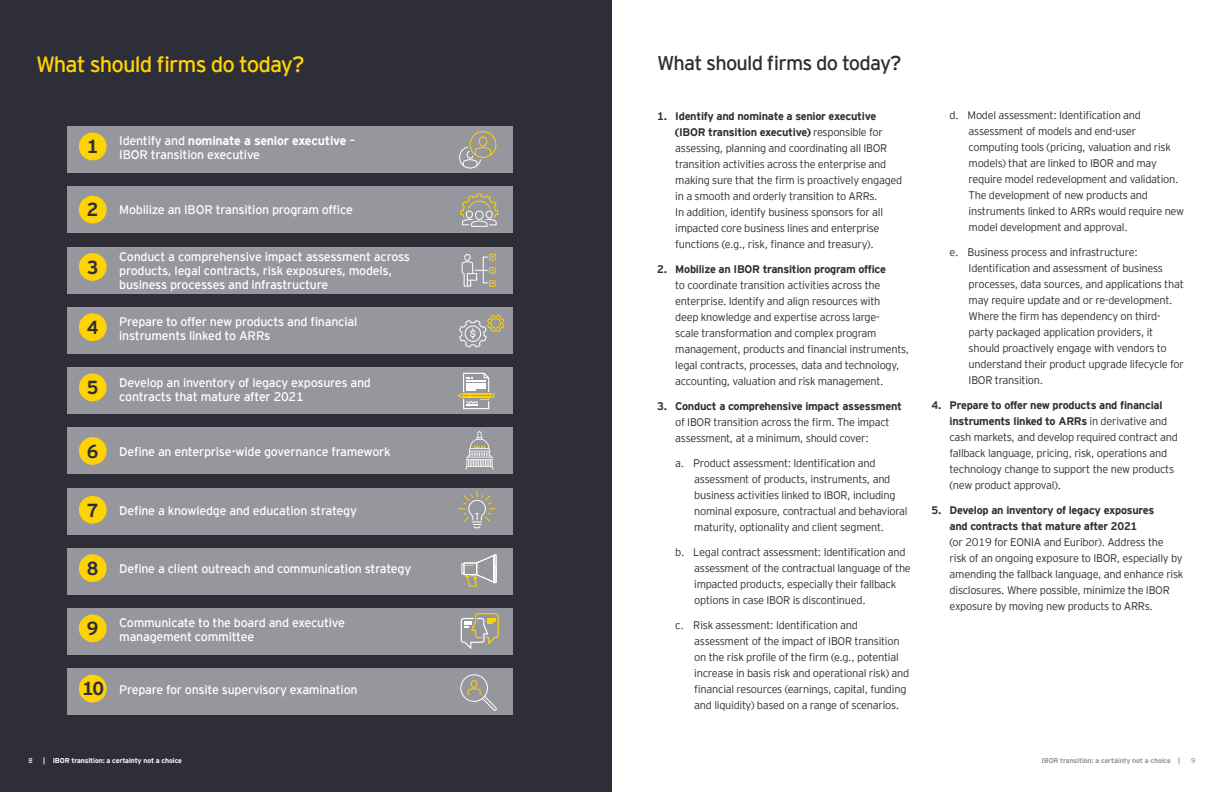
<style>
.page{position:relative;width:1224px;height:792px;background:#fff}
.page>*{position:absolute;margin:0;border:0;box-sizing:border-box;transform-origin:0 0}
.Body{font:22px "EY Interstate";letter-spacing:-.04em;color:#ffd400}
.Body-2{font:20px "EY Interstate";letter-spacing:-.04em;color:#2e2e38}
.t1{font:700 18.8px "EY Interstate";color:#2d2e38}
.t2{font:12.4px/14.3px "EY Interstate";letter-spacing:-.02em;color:#fff}
.Body-3{font:300 11px/16px "EY Interstate";letter-spacing:-.025em;color:#2e2e38}
.t3{font:700 7px "EY Interstate";letter-spacing:-.02em;color:#95959c}
.Document_title_Addit{font:700 7px "EY Interstate";letter-spacing:-.02em;color:#fbfbfd}
.Page_No_s_Right{font:7px "EY Interstate";color:#95959c}
.Page_No_s_Right-2{font:7px "EY Interstate";color:#fbfbfd}
.s1{font-weight:700}
.s2{font-weight:700;font-size:18.8px;color:#2d2e38}
</style>
<div class="page">
<div style="left:0;top:0;width:612px;height:792px;background:#2e2e38"></div>
<div style="left:67px;top:608px;width:446px;height:47px;background:#96969d"></div>
<div style="left:67px;top:126px;width:446px;height:47px;background:#96969d"></div>
<div style="left:79px;top:133px;width:28px;height:27px;background:#fed304;border-radius:50%"></div>
<div style="left:67px;top:186px;width:446px;height:47px;background:#96969d"></div>
<div style="left:79px;top:196px;width:28px;height:28px;background:#fed304;border-radius:50%"></div>
<div style="left:67px;top:247px;width:446px;height:47px;background:#96969d"></div>
<div style="left:79px;top:253px;width:28px;height:28px;background:#fed304;border-radius:50%"></div>
<div style="left:67px;top:307px;width:446px;height:47px;background:#96969d"></div>
<div style="left:79px;top:313px;width:28px;height:28px;background:#fed304;border-radius:50%"></div>
<div style="left:67px;top:367px;width:446px;height:47px;background:#96969d"></div>
<div style="left:79px;top:374px;width:28px;height:27px;background:#fed304;border-radius:50%"></div>
<div style="left:67px;top:488px;width:446px;height:46px;background:#96969d"></div>
<div style="left:79px;top:496px;width:28px;height:28px;background:#fed304;border-radius:50%"></div>
<div style="left:67px;top:548px;width:446px;height:47px;background:#96969d"></div>
<div style="left:79px;top:554px;width:28px;height:28px;background:#fed304;border-radius:50%"></div>
<div style="left:79px;top:614px;width:28px;height:28px;background:#fed304;border-radius:50%"></div>
<div style="left:67px;top:668px;width:446px;height:47px;background:#96969d"></div>
<div style="left:79px;top:675px;width:28px;height:27px;background:#fed304;border-radius:50%"></div>
<div style="left:460px;top:674px;width:28px;height:28px;border:1px solid #fff;border-radius:50%"></div>
<div style="left:471px;top:680px;width:7px;height:8px;border:1px solid #fed304;border-radius:50%"></div>
<svg style="left:467px;top:688px;width:30px;height:23px"></svg>
<svg style="left:460px;top:193px;width:39px;height:34px"></svg>
<svg style="left:461px;top:253px;width:35px;height:34px"></svg>
<div style="left:67px;top:427px;width:446px;height:47px;background:#96969d"></div>
<div style="left:79px;top:437px;width:28px;height:28px;background:#fed304;border-radius:50%"></div>
<svg style="left:466px;top:431px;width:27px;height:38px"></svg>
<svg style="left:459px;top:490px;width:36px;height:39px"></svg>
<div style="left:461px;top:563px;width:4px;height:11px;border:1px solid #fff"></div>
<div style="left:494px;top:555px;width:3px;height:28px;border:1px solid #fff"></div>
<div style="left:463px;top:563px;width:14px;height:12px;border:1px solid #fff"></div>
<svg style="left:464px;top:554px;width:31px;height:33px"></svg>
<svg style="left:461px;top:613px;width:38px;height:36px"></svg>
<svg style="left:458px;top:373px;width:36px;height:36px"></svg>
<div style="left:459px;top:146px;width:22px;height:23px;border:1px solid #fff;border-radius:50%"></div>
<div style="left:470px;top:131px;width:26px;height:27px;border:1px solid #fed304;border-radius:50%"></div>
<svg style="left:462px;top:132px;width:34px;height:35px"></svg>
<svg style="left:459px;top:314px;width:46px;height:34px"></svg>
<p class="Body" style="left:36px;top:48px;width:270px">What should firms do today?</p>
<p class="Body-2" style="left:657px;top:49px;width:246px">What should firms do today?</p>
<p class="Body-3" style="left:675px;top:107px;width:229px;text-indent:-18px"><span class="s1">1. Identify and nominate a senior executive (IBOR transition executive)</span> responsible for assessing, planning and coordinating all IBOR transition activities across the enterprise and making sure that the firm is proactively engaged in a smooth and orderly transition to ARRs.<br>In addition, identify business sponsors for all impacted core business lines and enterprise functions (e.g., risk, finance and treasury).</p>
<p class="Body-3" style="left:675px;top:260px;width:236px;text-indent:-18px"><span class="s1">2. Mobilize an IBOR transition program office<br></span>to coordinate transition activities across the enterprise. Identify and align resources with<br>deep knowledge and expertise across large-<br>scale transformation and complex program management, products and financial instruments, legal contracts, processes, data and technology, accounting, valuation and risk management.</p>
<p class="Body-3" style="left:675px;top:397px;width:228px;text-indent:-18px"><span class="s1">3. Conduct a comprehensive impact assessment </span>of IBOR transition across the firm. The impact assessment, at a minimum, should cover:</p>
<p class="Body-3" style="left:694px;top:454px;width:215px;text-indent:-19px">a. Product assessment: Identification and assessment of products, instruments, and business activities linked to IBOR, including nominal exposure, contractual and behavioral maturity, optionality and client segment.</p>
<p class="Body-3" style="left:694px;top:543px;width:218px;text-indent:-19px">b. Legal contract assessment: Identification and assessment of the contractual language of the impacted products, especially their fallback options in case IBOR is discontinued.</p>
<p class="Body-3" style="left:694px;top:616px;width:217px;text-indent:-19px">c. Risk assessment: Identification and assessment of the impact of IBOR transition on the risk profile of the firm (e.g., potential increase in basis risk and operational risk) and financial resources (earnings, capital, funding and liquidity) based on a range of scenarios.</p>
<p class="t1" style="left:87px;top:133px;width:13px">1</p>
<p class="t2" style="left:119px;top:133px;width:237px">Identify and <span class="s1">nominate a senior executive</span> –<br>IBOR transition executive</p>
<p class="t2" style="left:87px;top:202px;width:268px"><span class="s2">2</span> Mobilize an IBOR transition program office</p>
<p class="t1" style="left:87px;top:254px;width:13px">3</p>
<p class="t2" style="left:119px;top:248px;width:292px">Conduct a comprehensive impact assessment across products, legal contracts, risk exposures, models, business processes and infrastructure</p>
<p class="t1" style="left:87px;top:314px;width:13px">4</p>
<p class="t2" style="left:119px;top:313px;width:240px">Prepare to offer new products and financial instruments linked to ARRs</p>
<p class="t2" style="left:119px;top:374px;width:253px;text-indent:-33px"><span class="s2">5</span> Develop an inventory of legacy exposures and contracts that mature after 2021</p>
<p class="t2" style="left:87px;top:443px;width:306px"><span class="s2">6</span> Define an enterprise-wide governance framework</p>
<p class="t2" style="left:87px;top:503px;width:272px"><span class="s2">7</span> Define a knowledge and education strategy</p>
<p class="t2" style="left:87px;top:561px;width:326px"><span class="s2">8</span> Define a client outreach and communication strategy</p>
<p class="t1" style="left:87px;top:615px;width:13px">9</p>
<p class="t2" style="left:119px;top:614px;width:227px">Communicate to the board and executive management committee</p>
<p class="t2" style="left:82px;top:681px;width:277px"><span class="s2">10</span> Prepare for onsite supervisory examination</p>
<p class="Page_No_s_Right-2" style="left:29px;top:756px;width:6px">8</p>
<p class="Document_title_Addit" style="left:43px;top:755px;width:140px">| IBOR transition: a certainty not a choice</p>
<p class="Body-3" style="left:969px;top:106px;width:217px;text-indent:-19px">d. Model assessment: Identification and assessment of models and end-user computing tools (pricing, valuation and risk models) that are linked to IBOR and may require model redevelopment and validation.<br>The development of new products and instruments linked to ARRs would require new model development and approval.</p>
<p class="Body-3" style="left:969px;top:243px;width:217px;text-indent:-19px">e. Business process and infrastructure:<br>Identification and assessment of business processes, data sources, and applications that may require update and or re-development.<br>Where the firm has dependency on third&shy;party packaged application providers, it should proactively engage with vendors to understand their product upgrade lifecycle for IBOR transition.</p>
<p class="Body-3" style="left:950px;top:396px;width:230px;text-indent:-18px"><span class="s1">4. Prepare to offer new products and financial instruments linked to ARRs</span> in derivative and cash markets, and develop required contract and fallback language, pricing, risk, operations and technology change to support the new products (new product approval).</p>
<p class="Body-3" style="left:950px;top:501px;width:235px;text-indent:-18px"><span class="s1">5. Develop an inventory of legacy exposures<br>and contracts that mature after 2021<br></span>(or 2019 for EONIA and Euribor). Address the risk of an ongoing exposure to IBOR, especially by amending the fallback language, and enhance risk disclosures. Where possible, minimize the IBOR exposure by moving new products to ARRs.</p>
<p class="t3" style="left:1042px;top:755px;width:140px">IBOR transition: a certainty not a choice |</p>
<p class="Page_No_s_Right" style="left:1191px;top:756px;width:6px">9</p>
</div>
